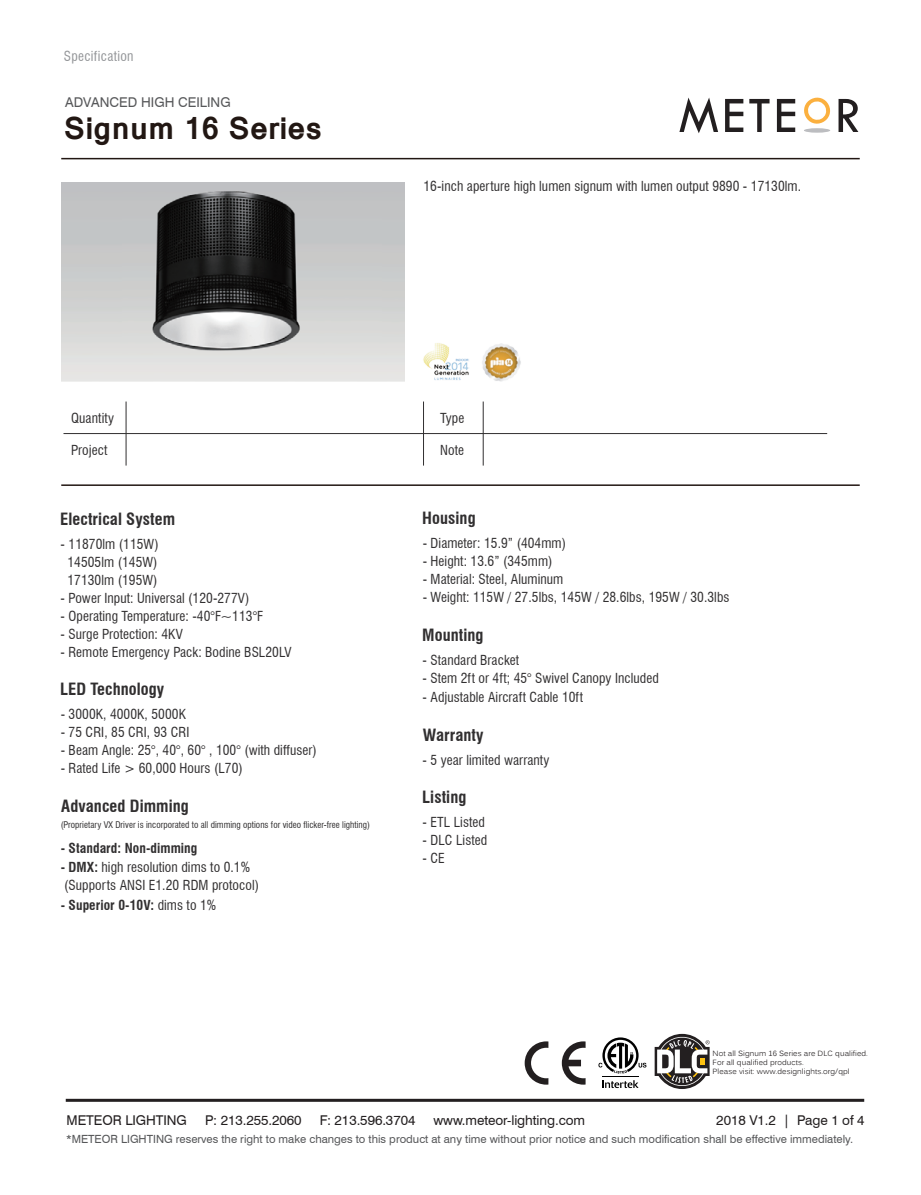
<style>
.page{position:relative;width:921px;height:1195px;background:#fff}
.page>*{position:absolute;margin:0;border:0;box-sizing:border-box;transform-origin:0 0}
.t1{font:700 30px "Kartika";letter-spacing:.01em;color:#221713}
.t2{font:700 condensed 16.5px "Swiss 721 BT";letter-spacing:.005em;color:#312f30}
.t3{font:condensed 13.5px/18px "Swiss 721 BT";letter-spacing:.005em;color:#312f30;text-align:center}
.t4{font:13.5px "Swiss 721 BT";letter-spacing:-.005em;color:#231f20}
.t5{font:700 condensed 13.5px "Swiss 721 BT";letter-spacing:.005em;color:#312f30}
.t6{font:13.5px "Swiss 721 BT";color:#57585a}
.t7{font:condensed 13.5px "Swiss 721 BT";letter-spacing:.025em;color:#939598}
.t8{font:11.25px "Swiss 721 BT";color:#57585a}
.t9{font:condensed 9px "Swiss 721 BT";letter-spacing:.005em;color:#312f30}
.t10{font:7.5px/9px "Kalinga";letter-spacing:.01em;color:#231f20}
.s1{font-weight:700}
.s2{font-weight:400}
</style>
<div class="page">
<svg style="left:679px;top:98px;width:39px;height:35px"></svg>
<svg style="left:725px;top:99px;width:18px;height:33px"></svg>
<svg style="left:749px;top:99px;width:20px;height:33px"></svg>
<svg style="left:777px;top:99px;width:18px;height:33px"></svg>
<svg style="left:838px;top:99px;width:20px;height:33px"></svg>
<svg style="left:804px;top:97px;width:26px;height:27px"></svg>
<div style="left:804px;top:128px;width:26px;height:5px;background:#bcbdc0;border-radius:50%"></div>
<hr style="left:61px;top:158px;width:798px;height:1px;background:#221713">
<hr style="left:66px;top:1098px;width:798px;height:3px;background:#231f20">
<hr style="left:61px;top:484px;width:798px;height:2px;background:#221713">
<hr style="left:63px;top:433px;width:764px;height:1px;background:#312f30">
<hr style="left:483px;top:401px;width:1px;height:64px;background:#312f30">
<hr style="left:126px;top:401px;width:1px;height:64px;background:#312f30">
<hr style="left:423px;top:401px;width:1px;height:64px;background:#312f30">
<img style="left:128px;top:183px;width:276px;height:198px">
<img style="left:382px;top:209px;width:22px;height:130px">
<img style="left:423px;top:343px;width:46px;height:37px">
<img style="left:482px;top:343px;width:39px;height:39px">
<svg style="left:602px;top:1080px;width:36px;height:7px"></svg>
<hr style="left:602px;top:1076px;width:36px;height:1px;background:#000">
<svg style="left:598px;top:1037px;width:48px;height:36px"></svg>
<svg style="left:524px;top:1041px;width:24px;height:43px"></svg>
<svg style="left:562px;top:1041px;width:23px;height:43px"></svg>
<svg style="left:654px;top:1033px;width:55px;height:55px"></svg>
<p class="t7" style="left:64px;top:48px;width:71px">Specification</p>
<p class="t6" style="left:65px;top:94px;width:167px">ADVANCED HIGH CEILING</p>
<h1 class="t1" style="left:64px;top:109px;width:260px">Signum 16 Series</h1>
<p class="t3" style="left:423px;top:177px;width:379px">16-inch aperture high lumen signum with lumen output 9890 - 17130lm.</p>
<p class="t3" style="left:71px;top:408px;width:44px">Quantity</p>
<p class="t3" style="left:71px;top:441px;width:38px">Project</p>
<p class="t3" style="left:440px;top:408px;width:26px">Type</p>
<p class="t3" style="left:440px;top:441px;width:26px">Note</p>
<p class="t2" style="left:60px;top:508px;width:116px">Electrical System</p>
<p class="t3" style="left:61px;top:534px;width:99px">- 11870lm (115W)<br>14505lm (145W)<br>17130lm (195W)</p>
<p class="t3" style="left:61px;top:588px;width:190px">- Power Input: Universal (120-277V)</p>
<p class="t3" style="left:61px;top:606px;width:204px">- Operating Temperature: -40°F~113°F</p>
<p class="t3" style="left:61px;top:624px;width:124px">- Surge Protection: 4KV</p>
<p class="t3" style="left:61px;top:642px;width:232px">- Remote Emergency Pack: Bodine BSL20LV</p>
<p class="t2" style="left:60px;top:679px;width:106px">LED Technology</p>
<p class="t3" style="left:61px;top:705px;width:127px">- 3000K, 4000K, 5000K</p>
<p class="t3" style="left:61px;top:723px;width:130px">- 75 CRI, 85 CRI, 93 CRI</p>
<p class="t3" style="left:61px;top:741px;width:258px">- Beam Angle: 25°, 40°, 60° , 100° (with diffuser)</p>
<p class="t3" style="left:61px;top:759px;width:184px">- Rated Life &gt; 60,000 Hours (L70)</p>
<p class="t2" style="left:61px;top:796px;width:129px">Advanced Dimming</p>
<p class="t5" style="left:61px;top:839px;width:138px">- Standard: Non-dimming</p>
<p class="t3" style="left:61px;top:858px;width:200px;text-align:left"><span class="s1">- DMX:</span> high resolution dims to 0.1% (Supports ANSI E1.20 RDM protocol)</p>
<p class="t5" style="left:61px;top:896px;width:157px">- Superior 0-10V: <span class="s2">dims to 1%</span></p>
<p class="t9" style="left:61px;top:819px;width:311px">(Proprietary VX Driver is incorporated to all dimming options for video flicker-free lighting)</p>
<p class="t2" style="left:422px;top:508px;width:55px">Housing</p>
<p class="t3" style="left:423px;top:534px;width:145px">- Diameter: 15.9” (404mm)</p>
<p class="t3" style="left:423px;top:552px;width:131px">- Height: 13.6” (345mm)</p>
<p class="t3" style="left:423px;top:570px;width:142px">- Material: Steel, Aluminum</p>
<p class="t3" style="left:423px;top:588px;width:308px">- Weight: 115W / 27.5lbs, 145W / 28.6lbs, 195W / 30.3lbs</p>
<p class="t2" style="left:422px;top:624px;width:63px">Mounting</p>
<p class="t3" style="left:422px;top:650px;width:98px">- Standard Bracket</p>
<p class="t3" style="left:422px;top:668px;width:238px">- Stem 2ft or 4ft; 45° Swivel Canopy Included</p>
<p class="t3" style="left:422px;top:688px;width:162px">- Adjustable Aircraft Cable 10ft</p>
<p class="t2" style="left:423px;top:724px;width:62px">Warranty</p>
<p class="t3" style="left:422px;top:750px;width:128px">- 5 year limited warranty</p>
<p class="t2" style="left:422px;top:787px;width:46px">Listing</p>
<p class="t3" style="left:422px;top:813px;width:64px">- ETL Listed</p>
<p class="t3" style="left:422px;top:831px;width:66px">- DLC Listed</p>
<p class="t3" style="left:422px;top:849px;width:24px">- CE</p>
<p class="t10" style="left:712px;top:1048px;width:157px">Not all Signum 16 Series are DLC qualified.<br>For all qualified products.<br>Please visit: www.designlights.org/qpl</p>
<p class="t4" style="left:716px;top:1111px;width:150px">2018 V1.2 | Page 1 of 4</p>
<p class="t4" style="left:67px;top:1111px;width:122px">METEOR LIGHTING</p>
<p class="t4" style="left:205px;top:1111px;width:98px">P: 213.255.2060</p>
<p class="t4" style="left:320px;top:1111px;width:97px">F: 213.596.3704</p>
<p class="t4" style="left:433px;top:1111px;width:153px">www.meteor-lighting.com</p>
<p class="t8" style="left:66px;top:1132px;width:788px">*METEOR LIGHTING reserves the right to make changes to this product at any time without prior notice and such modification shall be effective immediately.</p>
</div>
